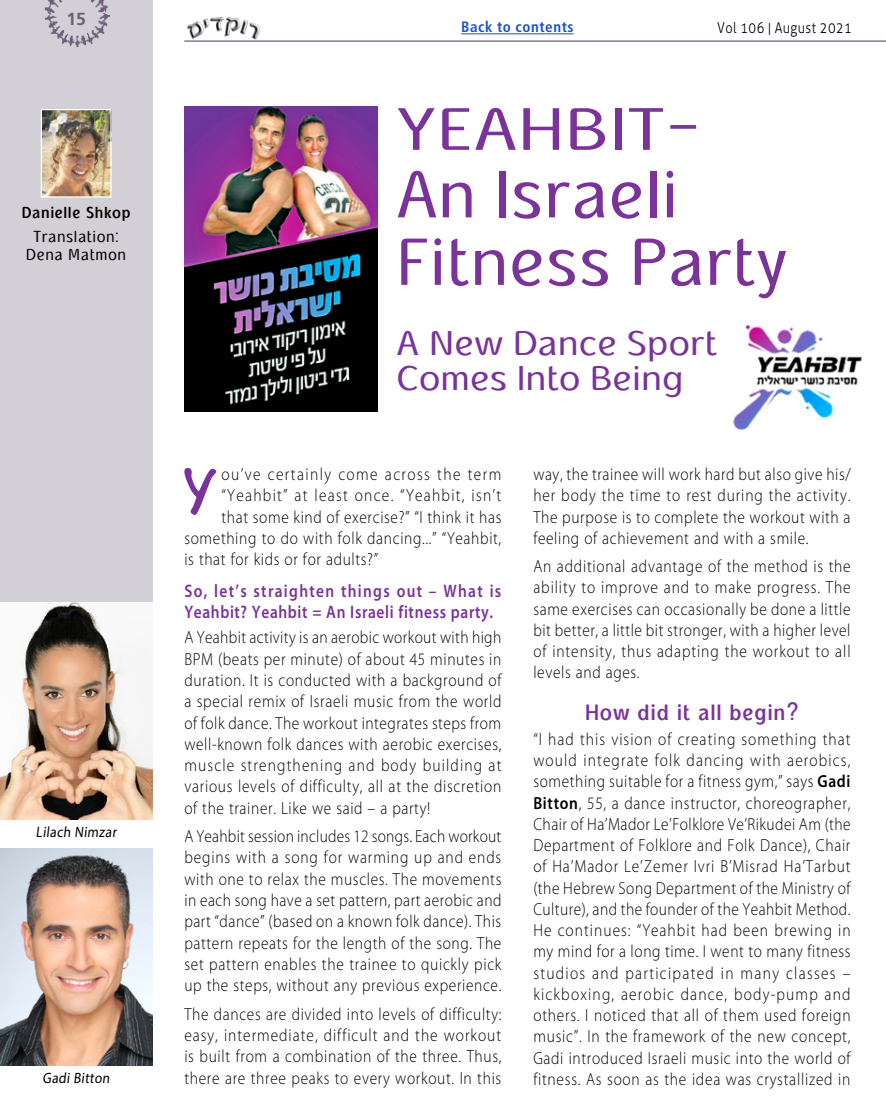
<style>
.page{position:relative;width:886px;height:1120px;background:#fff}
.page>*{position:absolute;margin:0;border:0;box-sizing:border-box;transform-origin:0 0}
.t1{font:67.5px/67.5px "Typogarph";letter-spacing:.01em;color:#7a339b;scale:.95 1}
.t2{font:60.75px "Typogarph";letter-spacing:.03em;color:#7a339b;scale:1.11 1}
.t3{font:700 52.38px "Noteworthy";color:#7a339b}
.t4{font:35px/35px "Typogarph";color:#7a339b}
.t5{font:700 22.5px "Typogarph";letter-spacing:.04em;color:#7a339b;scale:.88 1}
.t6{font:600 18.12px/21.2px "Myriad Pro";letter-spacing:.04em;color:#7a339b;scale:.85 1}
.t7{font:300 17.5px/21.2px "Myriad Pro";letter-spacing:.04em;color:#000;text-align:justify;scale:.88 1}
.t8{font:300 17.5px "Myriad Pro";letter-spacing:.085em;color:#000;scale:.88 1}
.t9{font:300 17.5px "Myriad Pro";letter-spacing:.09em;color:#000;scale:.88 1}
.t10{font:700 17.5px "Frutiger";color:#6e6077}
.t11{font:16.25px/17.5px "Typogarph";letter-spacing:.04em;color:#000;text-align:center;scale:.88 1}
.t12{font:700 16.25px "Typogarph";letter-spacing:.04em;color:#000;scale:.88 1}
.t13{font:15px "Myriad Pro";color:#000;scale:.9 1}
.t14{font:300 15px "Aller";letter-spacing:.035em;color:#000;scale:.85 1}
.t15{font:700 condensed 15px "Frutiger";letter-spacing:.035em;color:#1f51c7}
.s1{font-family:"Fb David New";font-weight:700}
.s2{font-size:67.5px}
.s3{font-weight:600}
</style>
<div class="page">
<div style="left:0;top:0;width:152px;height:1119px;background:#d3cfd6"></div>
<img style="left:187px;top:16px;width:73px;height:24px">
<img style="left:45px;top:0;width:64px;height:47px">
<hr style="left:184px;top:40px;width:702px;height:2px;background:#6e6077">
<div style="left:0;top:602px;width:163px;height:518px;background:#fff"></div>
<img style="left:733px;top:324px;width:130px;height:107px">
<hr style="left:461px;top:33px;width:113px;height:1px;background:#1f51c7">
<img style="left:43px;top:111px;width:67px;height:85px">
<div style="left:41px;top:109px;width:71px;height:89px;border:1px solid #fff"></div>
<img style="left:184px;top:106px;width:194px;height:305px">
<img style="left:0;top:849px;width:152px;height:216px">
<img style="left:0;top:602px;width:152px;height:217px">
<p class="t10" style="left:66px;top:9px;width:21px">15</p>
<p class="t12" style="left:22px;top:201px;width:125px">Danielle Shkop</p>
<p class="t11" style="left:26px;top:229px;width:115px">Translation:<br>Dena Matmon</p>
<p class="t13" style="left:36px;top:822px;width:93px">Lilach Nimzar</p>
<p class="t13" style="left:43px;top:1068px;width:79px">Gadi Bitton</p>
<p class="t15" style="left:461px;top:18px;width:114px">Back to contents</p>
<p class="t14" style="left:717px;top:19px;width:160px">Vol 106 <span class="s1">|</span> August 2021</p>
<h2 class="t2" style="left:397px;top:88px;width:275px">YEAHBIT<span class="s2">-</span></h2>
<h1 class="t1" style="left:397px;top:164px;width:413px">An Israeli<br>Fitness Party</h1>
<h3 class="t4" style="left:397px;top:327px;width:322px">A New Dance Sport<br>Comes Into Being</h3>
<h3 class="t3" style="left:183px;top:445px;width:37px">Y</h3>
<p class="t9" style="left:221px;top:465px;width:319px">ou’ve certainly come across the term</p>
<p class="t8" style="left:221px;top:486px;width:319px">“Yeahbit” at least once. “Yeahbit, isn’t</p>
<p class="t7" style="left:221px;top:506px;width:320px">that some kind of exercise?” “I think it has</p>
<p class="t7" style="left:184px;top:528px;width:362px">something to do with folk dancing...” “Yeahbit,</p>
<p class="t7" style="left:184px;top:549px;width:222px">is that for kids or for adults?”</p>
<p class="t6" style="left:184px;top:581px;width:374px">So, let’s straighten things out – What is<br>Yeahbit? Yeahbit = An Israeli fitness party.</p>
<p class="t7" style="left:184px;top:627px;width:362px">A Yeahbit activity is an aerobic workout with high BPM (beats per minute) of about 45 minutes in duration. It is conducted with a background of a special remix of Israeli music from the world of folk dance. The workout integrates steps from well-known folk dances with aerobic exercises, muscle strengthening and body building at various levels of difficulty, all at the discretion of the trainer. Like we said – a party!</p>
<p class="t7" style="left:184px;top:826px;width:362px">A Yeahbit session includes 12 songs. Each workout begins with a song for warming up and ends with one to relax the muscles. The movements in each song have a set pattern, part aerobic and part “dance” (based on a known folk dance). This pattern repeats for the length of the song. The set pattern enables the trainee to quickly pick up the steps, without any previous experience.</p>
<p class="t7" style="left:184px;top:1003px;width:362px">The dances are divided into levels of difficulty: easy, intermediate, difficult and the workout is built from a combination of the three. Thus, there are three peaks to every workout. In this</p>
<p class="t7" style="left:533px;top:464px;width:362px">way, the trainee will work hard but also give his/ her body the time to rest during the activity.<br>The purpose is to complete the workout with a feeling of achievement and with a smile.</p>
<p class="t7" style="left:533px;top:556px;width:362px">An additional advantage of the method is the ability to improve and to make progress. The same exercises can occasionally be done a little bit better, a little bit stronger, with a higher level of intensity, thus adapting the workout to all levels and ages.</p>
<p class="t5" style="left:585px;top:697px;width:244px">How did it all begin?</p>
<p class="t7" style="left:533px;top:728px;width:362px">“I had this vision of creating something that would integrate folk dancing with aerobics, something suitable for a fitness gym,” says <span class="s3">Gadi Bitton</span>, 55, a dance instructor, choreographer, Chair of Ha’Mador Le’Folklore Ve’Rikudei Am (the Department of Folklore and Folk Dance), Chair of Ha’Mador Le’Zemer Ivri B’Misrad Ha’Tarbut (the Hebrew Song Department of the Ministry of Culture), and the founder of the Yeahbit Method.<br>He continues: “Yeahbit had been brewing in my mind for a long time. I went to many fitness studios and participated in many classes – kickboxing, aerobic dance, body-pump and others. I noticed that all of them used foreign music”. In the framework of the new concept, Gadi introduced Israeli music into the world of fitness. As soon as the idea was crystallized in</p>
</div>
